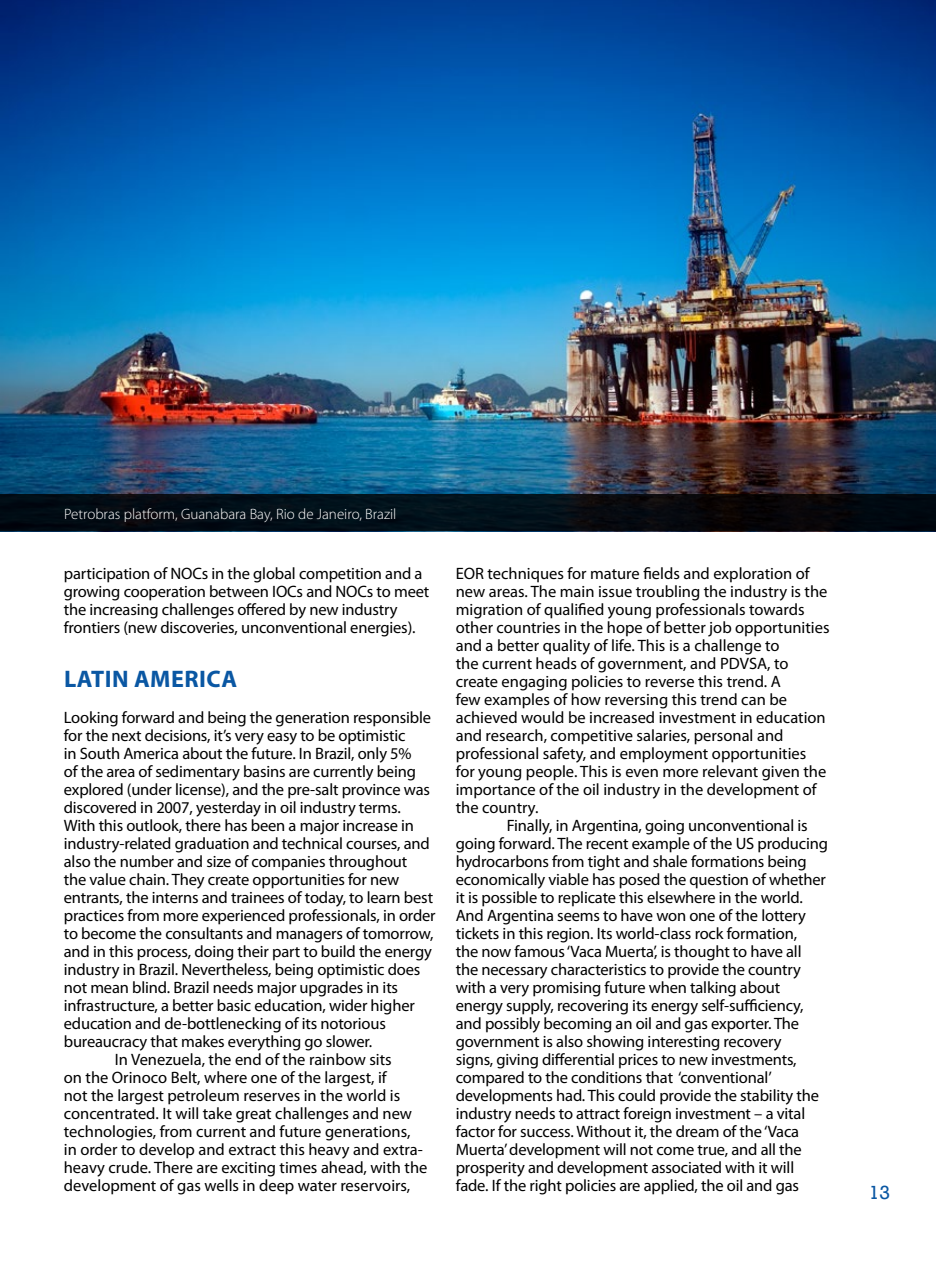
<style>
.page{position:relative;width:936px;height:1263px;background:#fff}
.page>*{position:absolute;margin:0;border:0;box-sizing:border-box;transform-origin:0 0}
.t1{font:700 24px "Myriad Pro";letter-spacing:.02em;color:#0a57a3}
.t2{font:19.5px "Rockwell";color:#0a57a3}
.t3{font:16.5px/18px "Myriad Pro";letter-spacing:-.01em;color:#000}
.t4{font:300 15px "Myriad Pro";color:#fff}
</style>
<div class="page">
<img style="left:0;top:0;width:935px;height:494px">
<div style="left:0;top:494px;width:935px;height:37px;background:linear-gradient(to right,#020f19,#06090d)"></div>
<p class="t4" style="left:64px;top:504px;width:334px">Petrobras platform, Guanabara Bay, Rio de Janeiro, Brazil</p>
<p class="t3" style="left:64px;top:564px;width:367px">participation of NOCs in the global competition and a growing cooperation between IOCs and NOCs to meet the increasing challenges offered by new industry frontiers (new discoveries, unconventional energies).</p>
<h1 class="t1" style="left:64px;top:663px;width:175px">LATIN AMERICA</h1>
<p class="t3" style="left:64px;top:708px;width:368px">Looking forward and being the generation responsible</p>
<p class="t3" style="left:64px;top:726px;width:343px">for the next decisions, it’s very easy to be optimistic</p>
<p class="t3" style="left:64px;top:744px;width:349px">in South America about the future. In Brazil, only 5%</p>
<p class="t3" style="left:64px;top:762px;width:353px">of the area of sedimentary basins are currently being</p>
<p class="t3" style="left:64px;top:780px;width:368px">explored (under license), and the pre-salt province was</p>
<p class="t3" style="left:64px;top:798px;width:338px">discovered in 2007, yesterday in oil industry terms.</p>
<p class="t3" style="left:64px;top:816px;width:352px">With this outlook, there has been a major increase in</p>
<p class="t3" style="left:64px;top:834px;width:367px">industry-related graduation and technical courses, and</p>
<p class="t3" style="left:64px;top:852px;width:345px">also the number and size of companies throughout</p>
<p class="t3" style="left:64px;top:870px;width:337px">the value chain. They create opportunities for new</p>
<p class="t3" style="left:64px;top:888px;width:371px">entrants, the interns and trainees of today, to learn best</p>
<p class="t3" style="left:64px;top:906px;width:373px">practices from more experienced professionals, in order</p>
<p class="t3" style="left:64px;top:924px;width:371px">to become the consultants and managers of tomorrow,</p>
<p class="t3" style="left:64px;top:942px;width:369px">and in this process, doing their part to build the energy</p>
<p class="t3" style="left:64px;top:960px;width:358px">industry in Brazil. Nevertheless, being optimistic does</p>
<p class="t3" style="left:64px;top:978px;width:336px">not mean blind. Brazil needs major upgrades in its</p>
<p class="t3" style="left:64px;top:996px;width:352px">infrastructure, a better basic education, wider higher</p>
<p class="t3" style="left:64px;top:1014px;width:323px">education and de-bottlenecking of its notorious</p>
<p class="t3" style="left:64px;top:1032px;width:310px">bureaucracy that makes everything go slower.</p>
<p class="t3" style="left:115px;top:1050px;width:278px">In Venezuela, the end of the rainbow sits</p>
<p class="t3" style="left:64px;top:1068px;width:324px">on the Orinoco Belt, where one of the largest, if</p>
<p class="t3" style="left:64px;top:1086px;width:338px">not the largest petroleum reserves in the world is</p>
<p class="t3" style="left:64px;top:1104px;width:350px">concentrated. It will take great challenges and new</p>
<p class="t3" style="left:64px;top:1122px;width:348px">technologies, from current and future generations,</p>
<p class="t3" style="left:64px;top:1140px;width:360px">in order to develop and extract this heavy and extra-</p>
<p class="t3" style="left:64px;top:1158px;width:365px">heavy crude. There are exciting times ahead, with the</p>
<p class="t3" style="left:64px;top:1176px;width:348px">development of gas wells in deep water reservoirs,</p>
<p class="t3" style="left:455px;top:564px;width:375px">EOR techniques for mature fields and exploration of new areas. The main issue troubling the industry is the migration of qualified young professionals towards other countries in the hope of better job opportunities and a better quality of life. This is a challenge to<br>the current heads of government, and PDVSA, to create engaging policies to reverse this trend. A<br>few examples of how reversing this trend can be achieved would be increased investment in education and research, competitive salaries, personal and professional safety, and employment opportunities<br>for young people. This is even more relevant given the importance of the oil industry in the development of the country.</p>
<p class="t3" style="left:455px;top:816px;width:374px;text-indent:51px">Finally, in Argentina, going unconventional is going forward. The recent example of the US producing hydrocarbons from tight and shale formations being economically viable has posed the question of whether it is possible to replicate this elsewhere in the world.<br>And Argentina seems to have won one of the lottery tickets in this region. Its world-class rock formation,<br>the now famous ‘Vaca Muerta’, is thought to have all the necessary characteristics to provide the country with a very promising future when talking about energy supply, recovering its energy self-sufficiency, and possibly becoming an oil and gas exporter. The government is also showing interesting recovery<br>signs, giving differential prices to new investments, compared to the conditions that ‘conventional’ developments had. This could provide the stability the industry needs to attract foreign investment – a vital factor for success. Without it, the dream of the ‘Vaca Muerta’ development will not come true, and all the prosperity and development associated with it will fade. If the right policies are applied, the oil and gas</p>
<p class="t2" style="left:868px;top:1181px;width:23px">13</p>
</div>
